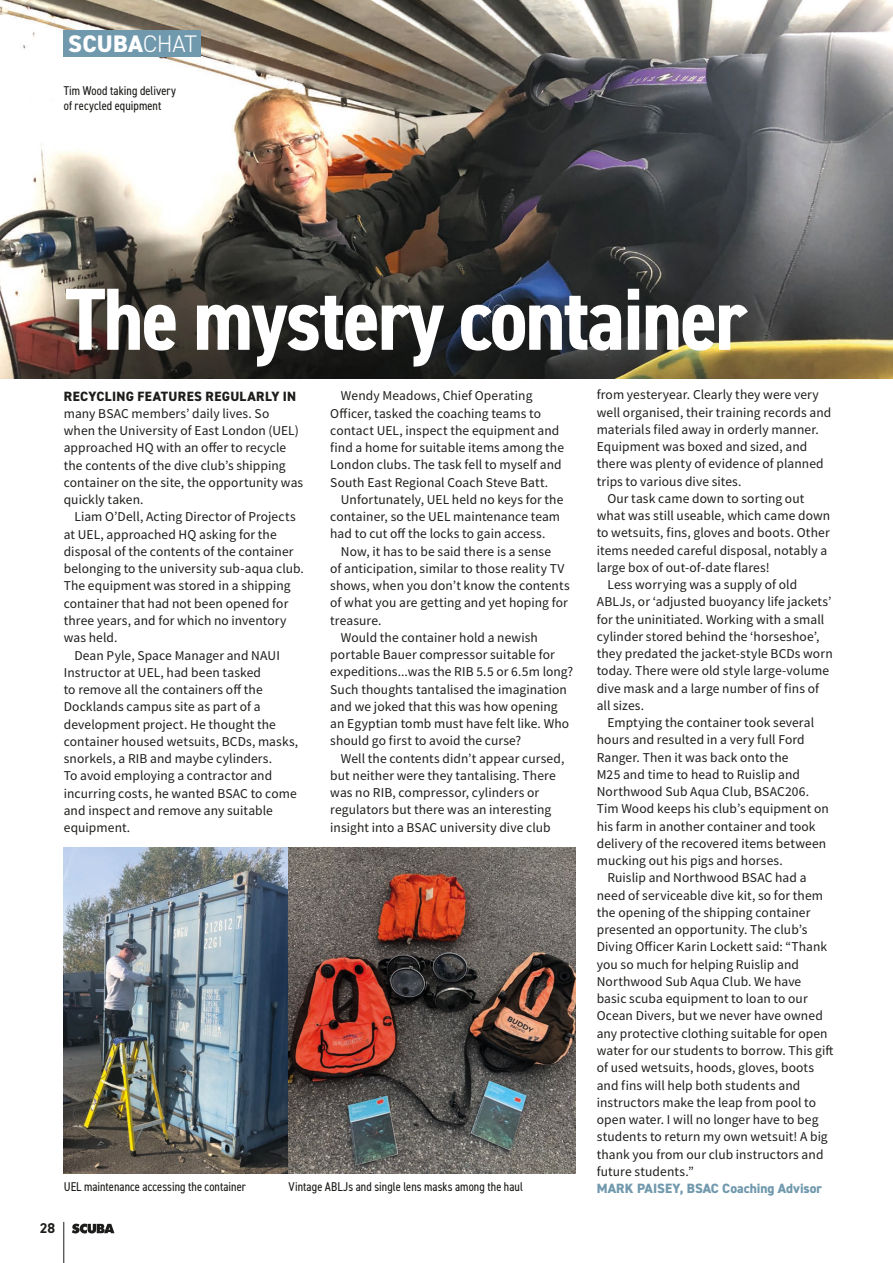
<style>
.page{position:relative;width:893px;height:1263px;background:#fff}
.page>*{position:absolute;margin:0;border:0;box-sizing:border-box;transform-origin:0 0}
.t1{font:700 condensed 88.5px "DIN2014";letter-spacing:-.025em;color:#fff}
.t2{font:800 24px "DIN2014";letter-spacing:.01em;color:#fff}
.t3{font:700 14.25px "DIN2014";color:#1d1d1b}
.t4{font:13.5px/17.2px "Source Sans Variable";letter-spacing:.005em;color:#1d1d1b}
.t5{font:800 13.5px "DIN2014";color:#7199ad}
.t6{font:800 13.5px "DIN2014";letter-spacing:.025em;color:#1d1d1b}
.t7{font:condensed 12.75px/15px "DIN2014";letter-spacing:.005em;color:#1d1d1b}
.s1{font-weight:300}
</style>
<div class="page">
<img style="left:0;top:0;width:893px;height:378px">
<hr style="left:63px;top:1222px;width:1px;height:41px;background:#1d1d1b">
<svg style="left:72px;top:1223px;width:42px;height:10px"></svg>
<div style="left:64px;top:31px;width:137px;height:26px;background:#7199ad"></div>
<img style="left:64px;top:847px;width:511px;height:326px">
<h2 class="t2" style="left:68px;top:28px;width:130px">SCUBA<span class="s1">CHAT</span></h2>
<p class="t7" style="left:64px;top:83px;width:114px">Tim Wood taking delivery of recycled equipment</p>
<h1 class="t1" style="left:65px;top:260px;width:683px">The mystery container</h1>
<p class="t6" style="left:64px;top:387px;width:234px">RECYCLING FEATURES REGULARLY IN</p>
<p class="t4" style="left:64px;top:405px;width:241px">many BSAC members’ daily lives. So when the University of East London (UEL) approached HQ with an offer to recycle the contents of the dive club’s shipping container on the site, the opportunity was quickly taken.</p>
<p class="t4" style="left:74px;top:508px;width:223px">Liam O’Dell, Acting Director of Projects</p>
<p class="t4" style="left:64px;top:526px;width:214px">at UEL, approached HQ asking for the</p>
<p class="t4" style="left:64px;top:543px;width:231px">disposal of the contents of the container</p>
<p class="t4" style="left:64px;top:560px;width:242px">belonging to the university sub-aqua club.</p>
<p class="t4" style="left:64px;top:577px;width:228px">The equipment was stored in a shipping</p>
<p class="t4" style="left:64px;top:595px;width:226px">container that had not been opened for</p>
<p class="t4" style="left:64px;top:612px;width:224px">three years, and for which no inventory</p>
<p class="t4" style="left:64px;top:629px;width:55px">was held.</p>
<p class="t4" style="left:74px;top:646px;width:207px">Dean Pyle, Space Manager and NAUI</p>
<p class="t4" style="left:64px;top:664px;width:199px">Instructor at UEL, had been tasked</p>
<p class="t4" style="left:64px;top:681px;width:200px">to remove all the containers off the</p>
<p class="t4" style="left:64px;top:698px;width:198px">Docklands campus site as part of a</p>
<p class="t4" style="left:64px;top:715px;width:214px">development project. He thought the</p>
<p class="t4" style="left:64px;top:733px;width:236px">container housed wetsuits, BCDs, masks,</p>
<p class="t4" style="left:64px;top:750px;width:210px">snorkels, a RIB and maybe cylinders.</p>
<p class="t4" style="left:64px;top:767px;width:210px">To avoid employing a contractor and</p>
<p class="t4" style="left:64px;top:784px;width:235px">incurring costs, he wanted BSAC to come</p>
<p class="t4" style="left:64px;top:802px;width:211px">and inspect and remove any suitable</p>
<p class="t4" style="left:64px;top:819px;width:68px">equipment.</p>
<p class="t4" style="left:330px;top:387px;width:235px;text-indent:11px">Wendy Meadows, Chief Operating Officer, tasked the coaching teams to contact UEL, inspect the equipment and find a home for suitable items among the London clubs. The task fell to myself and South East Regional Coach Steve Batt.</p>
<p class="t4" style="left:330px;top:491px;width:235px;text-indent:11px">Unfortunately, UEL held no keys for the container, so the UEL maintenance team had to cut off the locks to gain access.</p>
<p class="t4" style="left:341px;top:543px;width:212px">Now, it has to be said there is a sense</p>
<p class="t4" style="left:330px;top:560px;width:236px">of anticipation, similar to those reality TV</p>
<p class="t4" style="left:330px;top:577px;width:241px">shows, when you don’t know the contents</p>
<p class="t4" style="left:330px;top:594px;width:239px">of what you are getting and yet hoping for</p>
<p class="t4" style="left:330px;top:612px;width:53px">treasure.</p>
<p class="t4" style="left:341px;top:629px;width:198px">Would the container hold a newish</p>
<p class="t4" style="left:330px;top:646px;width:226px">portable Bauer compressor suitable for</p>
<p class="t4" style="left:330px;top:663px;width:244px">expeditions...was the RIB 5.5 or 6.5m long?</p>
<p class="t4" style="left:330px;top:681px;width:238px">Such thoughts tantalised the imagination</p>
<p class="t4" style="left:330px;top:698px;width:229px">and we joked that this was how opening</p>
<p class="t4" style="left:330px;top:715px;width:240px">an Egyptian tomb must have felt like. Who</p>
<p class="t4" style="left:330px;top:732px;width:193px">should go first to avoid the curse?</p>
<p class="t4" style="left:341px;top:750px;width:225px">Well the contents didn’t appear cursed,</p>
<p class="t4" style="left:330px;top:767px;width:227px">but neither were they tantalising. There</p>
<p class="t4" style="left:330px;top:784px;width:210px">was no RIB, compressor, cylinders or</p>
<p class="t4" style="left:330px;top:801px;width:223px">regulators but there was an interesting</p>
<p class="t4" style="left:330px;top:819px;width:222px">insight into a BSAC university dive club</p>
<p class="t4" style="left:597px;top:386px;width:224px">from yesteryear. Clearly they were very</p>
<p class="t4" style="left:597px;top:404px;width:236px">well organised, their training records and</p>
<p class="t4" style="left:597px;top:421px;width:224px">materials filed away in orderly manner.</p>
<p class="t4" style="left:597px;top:438px;width:212px">Equipment was boxed and sized, and</p>
<p class="t4" style="left:597px;top:455px;width:229px">there was plenty of evidence of planned</p>
<p class="t4" style="left:597px;top:473px;width:146px">trips to various dive sites.</p>
<p class="t4" style="left:607px;top:490px;width:199px">Our task came down to sorting out</p>
<p class="t4" style="left:597px;top:507px;width:235px">what was still useable, which came down</p>
<p class="t4" style="left:597px;top:524px;width:234px">to wetsuits, fins, gloves and boots. Other</p>
<p class="t4" style="left:597px;top:542px;width:232px">items needed careful disposal, notably a</p>
<p class="t4" style="left:597px;top:559px;width:174px">large box of out-of-date flares!</p>
<p class="t4" style="left:607px;top:576px;width:191px">Less worrying was a supply of old</p>
<p class="t4" style="left:597px;top:593px;width:236px">ABLJs, or ‘adjusted buoyancy life jackets’</p>
<p class="t4" style="left:597px;top:611px;width:229px">for the uninitiated. Working with a small</p>
<p class="t4" style="left:597px;top:628px;width:224px">cylinder stored behind the ‘horseshoe’,</p>
<p class="t4" style="left:597px;top:645px;width:237px">they predated the jacket-style BCDs worn</p>
<p class="t4" style="left:597px;top:662px;width:234px">today. There were old style large-volume</p>
<p class="t4" style="left:597px;top:680px;width:224px">dive mask and a large number of fins of</p>
<p class="t4" style="left:597px;top:697px;width:49px">all sizes.</p>
<p class="t4" style="left:607px;top:714px;width:208px">Emptying the container took several</p>
<p class="t4" style="left:597px;top:731px;width:210px">hours and resulted in a very full Ford</p>
<p class="t4" style="left:597px;top:749px;width:193px">Ranger. Then it was back onto the</p>
<p class="t4" style="left:597px;top:766px;width:205px">M25 and time to head to Ruislip and</p>
<p class="t4" style="left:597px;top:783px;width:214px">Northwood Sub Aqua Club, BSAC206.</p>
<p class="t4" style="left:597px;top:800px;width:234px">Tim Wood keeps his club’s equipment on</p>
<p class="t4" style="left:597px;top:818px;width:220px">his farm in another container and took</p>
<p class="t4" style="left:597px;top:835px;width:231px">delivery of the recovered items between</p>
<p class="t4" style="left:597px;top:852px;width:188px">mucking out his pigs and horses.</p>
<p class="t4" style="left:607px;top:869px;width:201px">Ruislip and Northwood BSAC had a</p>
<p class="t4" style="left:597px;top:887px;width:228px">need of serviceable dive kit, so for them</p>
<p class="t4" style="left:597px;top:904px;width:215px">the opening of the shipping container</p>
<p class="t4" style="left:597px;top:921px;width:212px">presented an opportunity. The club’s</p>
<p class="t4" style="left:597px;top:938px;width:232px">Diving Officer Karin Lockett said: “Thank</p>
<p class="t4" style="left:597px;top:956px;width:204px">you so much for helping Ruislip and</p>
<p class="t4" style="left:597px;top:973px;width:206px">Northwood Sub Aqua Club. We have</p>
<p class="t4" style="left:597px;top:990px;width:212px">basic scuba equipment to loan to our</p>
<p class="t4" style="left:597px;top:1007px;width:228px">Ocean Divers, but we never have owned</p>
<p class="t4" style="left:597px;top:1025px;width:232px">any protective clothing suitable for open</p>
<p class="t4" style="left:597px;top:1042px;width:238px">water for our students to borrow. This gift</p>
<p class="t4" style="left:597px;top:1059px;width:219px">of used wetsuits, hoods, gloves, boots</p>
<p class="t4" style="left:597px;top:1076px;width:205px">and fins will help both students and</p>
<p class="t4" style="left:597px;top:1094px;width:221px">instructors make the leap from pool to</p>
<p class="t4" style="left:597px;top:1111px;width:223px">open water. I will no longer have to beg</p>
<p class="t4" style="left:597px;top:1128px;width:233px">students to return my own wetsuit! A big</p>
<p class="t4" style="left:597px;top:1145px;width:228px">thank you from our club instructors and</p>
<p class="t4" style="left:597px;top:1163px;width:99px">future students.”</p>
<p class="t7" style="left:64px;top:1179px;width:184px">UEL maintenance accessing the container</p>
<p class="t7" style="left:289px;top:1179px;width:236px">Vintage ABLJs and single lens masks among the haul</p>
<p class="t5" style="left:597px;top:1179px;width:227px">MARK PAISEY, BSAC Coaching Advisor</p>
<p class="t3" style="left:40px;top:1218px;width:17px">28</p>
</div>
